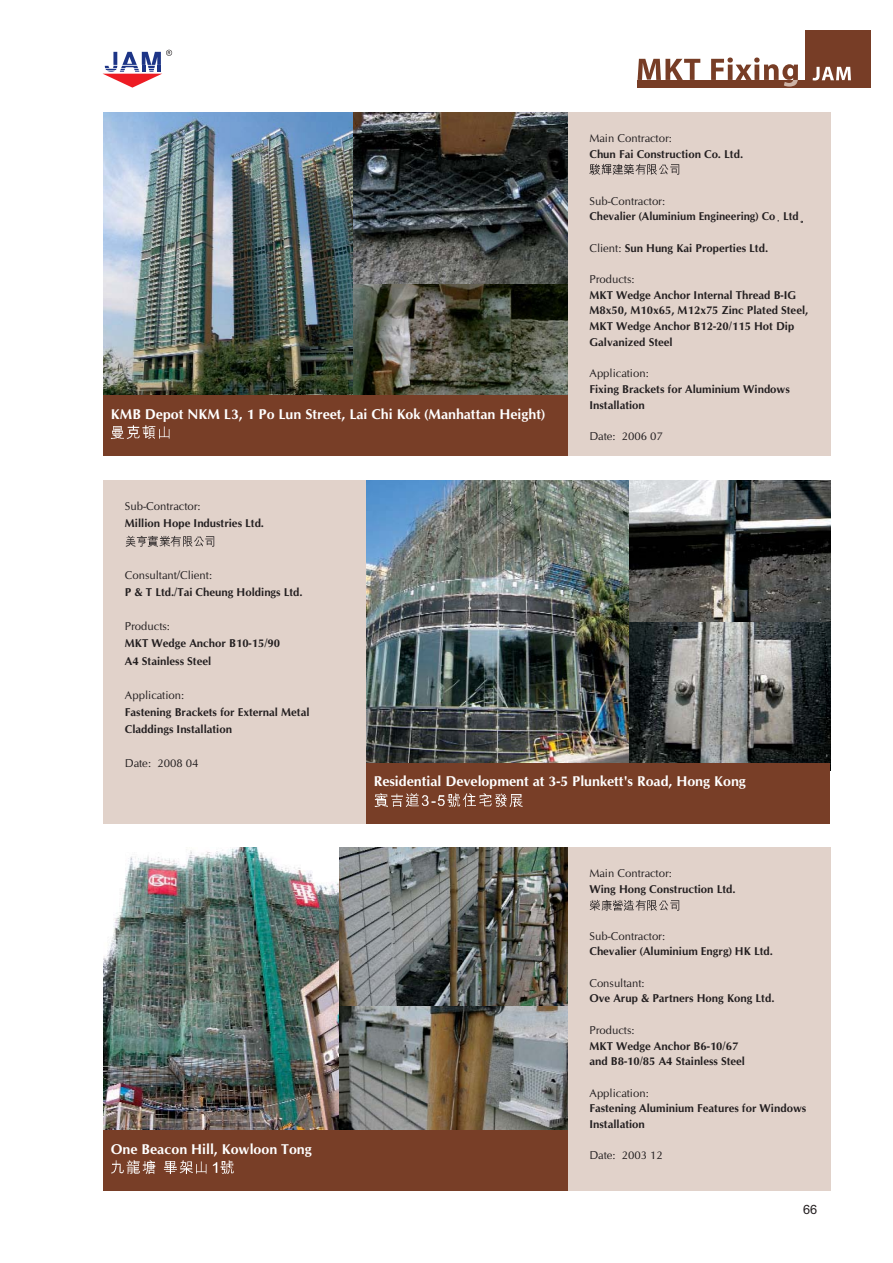
<style>
.page{position:relative;width:893px;height:1263px;background:#fff}
.page>*{position:absolute;margin:0;border:0;box-sizing:border-box;transform-origin:0 0}
.t1{font:14.25px "CG Omega Bold";color:#fff}
.t2{font:12.75px "Arial";color:#231f20}
.t3{font:11.4px/15.6px "CG Omega Bold";color:#231f20}
.t4{font:11.4px "CG Omega";color:#231f20}
.s1{font-family:"CG Omega"}
</style>
<div class="page">
<div style="left:638px;top:80px;width:233px;height:8px;background:#773d26"></div>
<div style="left:805px;top:30px;width:66px;height:52px;background:#773d26"></div>
<svg style="left:812px;top:67px;width:39px;height:14px"></svg>
<svg style="left:637px;top:59px;width:63px;height:21px"></svg>
<svg style="left:711px;top:58px;width:87px;height:29px"></svg>
<svg style="left:103px;top:50px;width:69px;height:38px"></svg>
<img style="left:366px;top:480px;width:263px;height:283px">
<img style="left:629px;top:480px;width:201px;height:142px">
<img style="left:629px;top:622px;width:201px;height:141px">
<div style="left:360px;top:763px;width:470px;height:60px;background:#783e27"></div>
<div style="left:103px;top:480px;width:263px;height:343px;background:#e1d2ca"></div>
<img style="left:374px;top:793px;width:14px;height:14px">
<img style="left:391px;top:793px;width:12px;height:14px">
<img style="left:405px;top:793px;width:14px;height:14px">
<img style="left:421px;top:795px;width:8px;height:11px">
<img style="left:437px;top:793px;width:24px;height:14px">
<img style="left:462px;top:793px;width:14px;height:14px">
<img style="left:479px;top:793px;width:13px;height:14px">
<img style="left:494px;top:793px;width:13px;height:14px">
<img style="left:509px;top:794px;width:14px;height:13px">
<img style="left:125px;top:535px;width:10px;height:12px">
<img style="left:135px;top:535px;width:80px;height:12px">
<img style="left:103px;top:848px;width:237px;height:282px">
<img style="left:340px;top:848px;width:228px;height:159px">
<img style="left:340px;top:1007px;width:228px;height:123px">
<div style="left:103px;top:1130px;width:470px;height:61px;background:#783e27"></div>
<div style="left:568px;top:848px;width:262px;height:343px;background:#e1d2ca"></div>
<img style="left:111px;top:1160px;width:13px;height:14px">
<img style="left:126px;top:1160px;width:14px;height:14px">
<img style="left:142px;top:1160px;width:35px;height:14px">
<img style="left:179px;top:1160px;width:14px;height:14px">
<img style="left:196px;top:1161px;width:11px;height:13px">
<img style="left:212px;top:1162px;width:6px;height:11px">
<img style="left:220px;top:1160px;width:14px;height:14px">
<img style="left:589px;top:899px;width:11px;height:12px">
<img style="left:601px;top:899px;width:79px;height:12px">
<img style="left:353px;top:283px;width:215px;height:112px">
<img style="left:353px;top:113px;width:215px;height:170px">
<img style="left:103px;top:113px;width:250px;height:282px">
<div style="left:103px;top:395px;width:470px;height:61px;background:#783e27"></div>
<div style="left:568px;top:113px;width:262px;height:343px;background:#e1d2ca"></div>
<img style="left:110px;top:426px;width:14px;height:13px">
<img style="left:126px;top:425px;width:14px;height:14px">
<img style="left:142px;top:425px;width:14px;height:14px">
<img style="left:159px;top:426px;width:11px;height:13px">
<img style="left:589px;top:163px;width:11px;height:12px">
<img style="left:600px;top:163px;width:80px;height:12px">
<p class="t1" style="left:111px;top:408px;width:436px">KMB Depot NKM L3, 1 Po Lun Street, Lai Chi Kok (Manhattan Height)</p>
<p class="t4" style="left:125px;top:499px;width:77px">Sub-Contractor:</p>
<p class="t3" style="left:125px;top:516px;width:141px">Million Hope Industries Ltd.</p>
<p class="t4" style="left:125px;top:568px;width:89px">Consultant/Client:</p>
<p class="t3" style="left:125px;top:585px;width:179px">P &amp; T Ltd./Tai Cheung Holdings Ltd.</p>
<p class="t4" style="left:125px;top:620px;width:47px">Products:</p>
<p class="t3" style="left:125px;top:636px;width:157px;line-height:17.1px">MKT Wedge Anchor B10-15/90<br>A4 Stainless Steel</p>
<p class="t4" style="left:125px;top:688px;width:61px">Application:</p>
<p class="t3" style="left:125px;top:704px;width:186px;line-height:17.1px">Fastening Brackets for External Metal<br>Claddings Installation</p>
<p class="t4" style="left:125px;top:757px;width:75px">Date: 2008 04</p>
<p class="t4" style="left:589px;top:131px;width:84px">Main Contractor:</p>
<p class="t3" style="left:589px;top:147px;width:155px">Chun Fai Construction Co. Ltd.</p>
<p class="t4" style="left:589px;top:194px;width:77px">Sub-Contractor:</p>
<p class="t3" style="left:589px;top:210px;width:211px">Chevalier (Aluminium Engineering) Co Ltd</p>
<p class="t3" style="left:589px;top:241px;width:180px"><span class="s1">Client:</span> Sun Hung Kai Properties Ltd.</p>
<p class="t4" style="left:589px;top:273px;width:47px">Products:</p>
<p class="t3" style="left:589px;top:288px;width:220px">MKT Wedge Anchor Internal Thread B-IG M8x50, M10x65, M12x75 Zinc Plated Steel, MKT Wedge Anchor B12-20/115 Hot Dip Galvanized Steel</p>
<p class="t4" style="left:589px;top:367px;width:61px">Application:</p>
<p class="t3" style="left:589px;top:382px;width:202px">Fixing Brackets for Aluminium Windows<br>Installation</p>
<p class="t4" style="left:589px;top:429px;width:75px">Date: 2006 07</p>
<p class="t1" style="left:111px;top:1143px;width:203px">One Beacon Hill, Kowloon Tong</p>
<p class="t1" style="left:374px;top:776px;width:374px">Residential Development at 3-5 Plunkett's Road, Hong Kong</p>
<p class="t4" style="left:589px;top:867px;width:84px">Main Contractor:</p>
<p class="t3" style="left:589px;top:882px;width:148px">Wing Hong Construction Ltd.</p>
<p class="t4" style="left:589px;top:929px;width:77px">Sub-Contractor:</p>
<p class="t3" style="left:589px;top:945px;width:185px">Chevalier (Aluminium Engrg) HK Ltd.</p>
<p class="t4" style="left:589px;top:976px;width:57px">Consultant:</p>
<p class="t3" style="left:589px;top:992px;width:187px">Ove Arup &amp; Partners Hong Kong Ltd.</p>
<p class="t4" style="left:589px;top:1023px;width:47px">Products:</p>
<p class="t3" style="left:589px;top:1039px;width:157px">MKT Wedge Anchor B6-10/67 and B8-10/85 A4 Stainless Steel</p>
<p class="t4" style="left:589px;top:1086px;width:61px">Application:</p>
<p class="t3" style="left:589px;top:1101px;width:218px">Fastening Aluminium Features for Windows<br>Installation</p>
<p class="t4" style="left:589px;top:1149px;width:75px">Date: 2003 12</p>
<p class="t2" style="left:803px;top:1202px;width:16px">66</p>
</div>
